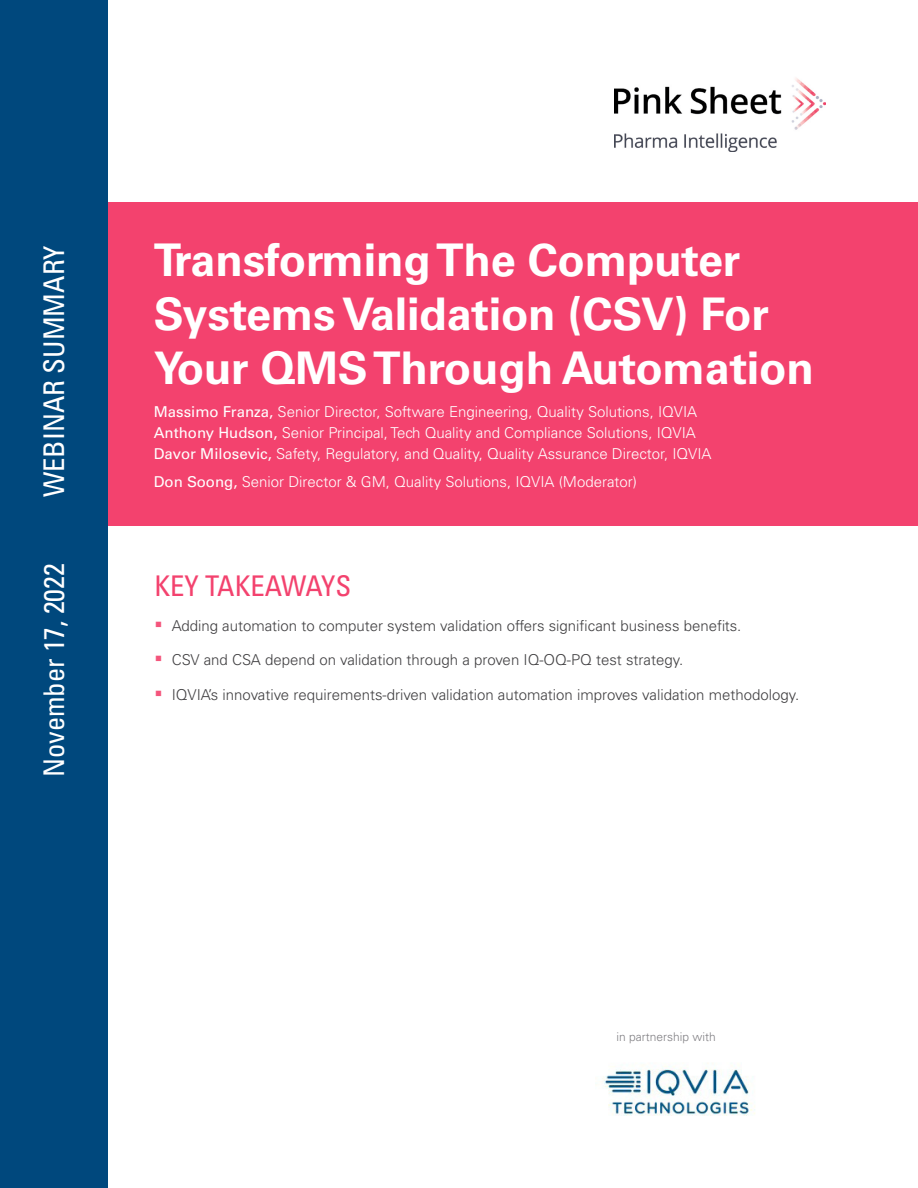
<style>
.page{position:relative;width:918px;height:1188px;background:#fff}
.page>*{position:absolute;margin:0;border:0;box-sizing:border-box;transform-origin:0 0}
.t1{font:700 45px/54px "Univers LT Std";letter-spacing:-.005em;color:#fff}
.t2{font:condensed 28.5px "Univers LT Std";color:#fff}
.t3{font:condensed 28.5px "Univers LT Std";color:#f3426e}
.t4{font:300 15px/21px "Univers LT Std";color:#fff}
.t5{font:300 15px "Univers LT Std";color:#414042}
.t6{font:300 12px "Univers LT Std";color:#807f83}
.s1{font-weight:400}
</style>
<div class="page">
<img style="left:604px;top:1065px;width:151px;height:51px">
<div style="left:0;top:0;width:108px;height:1188px;background:#00487d"></div>
<div style="left:108px;top:202px;width:810px;height:324px;background:#f3426e"></div>
<img style="left:615px;top:78px;width:210px;height:74px">
<h2 class="t2" style="left:36px;top:497px;width:253px;rotate:-90deg">WEBINAR SUMMARY</h2>
<h2 class="t2" style="left:36px;top:777px;width:215px;rotate:-90deg">November 17, 2022</h2>
<h1 class="t1" style="left:154px;top:233px;width:662px">Transforming The Computer<br>Systems Validation (CSV) For<br>Your QMS Through Automation</h1>
<p class="t4" style="left:154px;top:401px;width:559px"><span class="s1">Massimo Franza,</span> Senior Director, Software Engineering, Quality Solutions, IQVIA<br><span class="s1">Anthony Hudson,</span> Senior Principal, Tech Quality and Compliance Solutions, IQVIA<br><span class="s1">Davor Milosevic,</span> Safety, Regulatory, and Quality, Quality Assurance Director, IQVIA</p>
<p class="t4" style="left:154px;top:471px;width:485px"><span class="s1">Don Soong,</span> Senior Director &amp; GM, Quality Solutions, IQVIA (Moderator)</p>
<h2 class="t3" style="left:154px;top:568px;width:198px">KEY TAKEAWAYS</h2>
<p class="t5" style="left:172px;top:616px;width:571px">Adding automation to computer system validation offers significant business benefits.</p>
<p class="t5" style="left:172px;top:651px;width:513px">CSV and CSA depend on validation through a proven IQ-OQ-PQ test strategy.</p>
<p class="t5" style="left:172px;top:685px;width:629px">IQVIA’s innovative requirements-driven validation automation improves validation methodology.</p>
<p class="t6" style="left:616px;top:1030px;width:101px">in partnership with</p>
</div>
